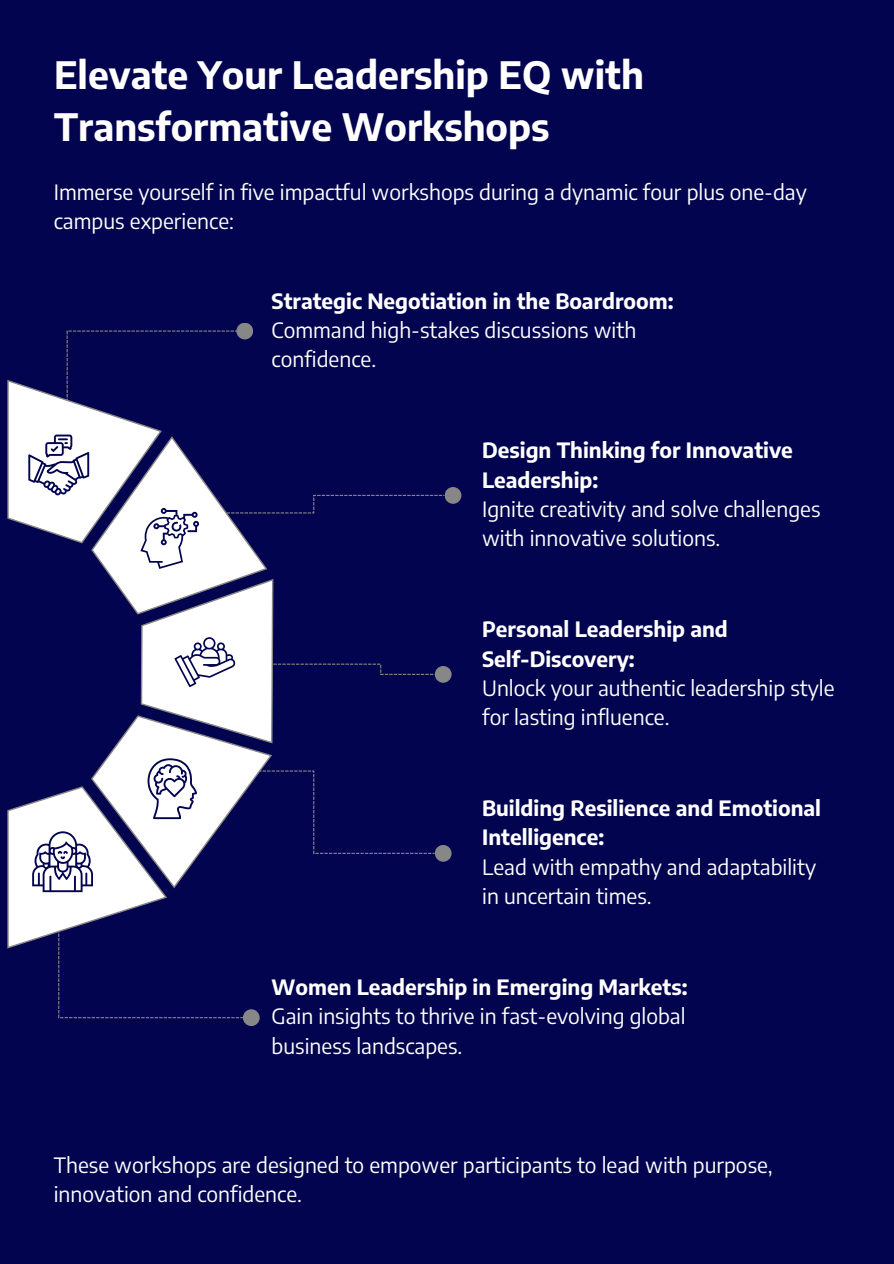
<style>
.page{position:relative;width:894px;height:1264px;background:#fff}
.page>*{position:absolute;margin:0;border:0;box-sizing:border-box;transform-origin:0 0}
.t1{font:700 37.5px/51.8px "Encode Sans";color:#fff}
.t2{font:21px/29.2px "Encode Sans";color:#fff}
.t3{font:700 21px/29.2px "Encode Sans";color:#fff}
.s1{font-weight:700}
</style>
<div class="page">
<div style="left:0;top:0;width:893px;height:1263px;background:#02044f"></div>
<div style="left:236px;top:323px;width:17px;height:16px;background:#878787;border-radius:50%"></div>
<div style="left:444px;top:487px;width:17px;height:17px;background:#878787;border-radius:50%"></div>
<div style="left:434px;top:845px;width:17px;height:16px;background:#878787;border-radius:50%"></div>
<div style="left:243px;top:1009px;width:17px;height:17px;background:#878787;border-radius:50%"></div>
<div style="left:434px;top:666px;width:17px;height:16px;background:#878787;border-radius:50%"></div>
<svg style="left:7px;top:330px;width:437px;height:688px"></svg>
<h1 class="t1" style="left:54px;top:48px;width:591px">Elevate Your Leadership EQ with<br>Transformative Workshops</h1>
<p class="t2" style="left:54px;top:177px;width:754px">Immerse yourself in five impactful workshops during a dynamic four plus one-day campus experience:</p>
<p class="t2" style="left:271px;top:285px;width:403px"><span class="s1">Strategic Negotiation in the Boardroom:<br></span>Command high-stakes discussions with confidence.</p>
<p class="t3" style="left:482px;top:435px;width:312px">Design Thinking for Innovative<br>Leadership:</p>
<p class="t2" style="left:482px;top:493px;width:340px">Ignite creativity and solve challenges with innovative solutions.</p>
<p class="t3" style="left:482px;top:614px;width:247px">Personal Leadership and</p>
<p class="t3" style="left:482px;top:643px;width:154px">Self-Discovery:</p>
<p class="t2" style="left:482px;top:672px;width:354px">Unlock your authentic leadership style for lasting influence.</p>
<p class="t3" style="left:482px;top:793px;width:340px">Building Resilience and Emotional<br>Intelligence:</p>
<p class="t2" style="left:482px;top:851px;width:335px">Lead with empathy and adaptability in uncertain times.</p>
<p class="t3" style="left:271px;top:972px;width:417px">Women Leadership in Emerging Markets:</p>
<p class="t2" style="left:271px;top:1001px;width:415px">Gain insights to thrive in fast-evolving global business landscapes.</p>
<p class="t2" style="left:54px;top:1149px;width:720px">These workshops are designed to empower participants to lead with purpose, innovation and confidence.</p>
</div>
